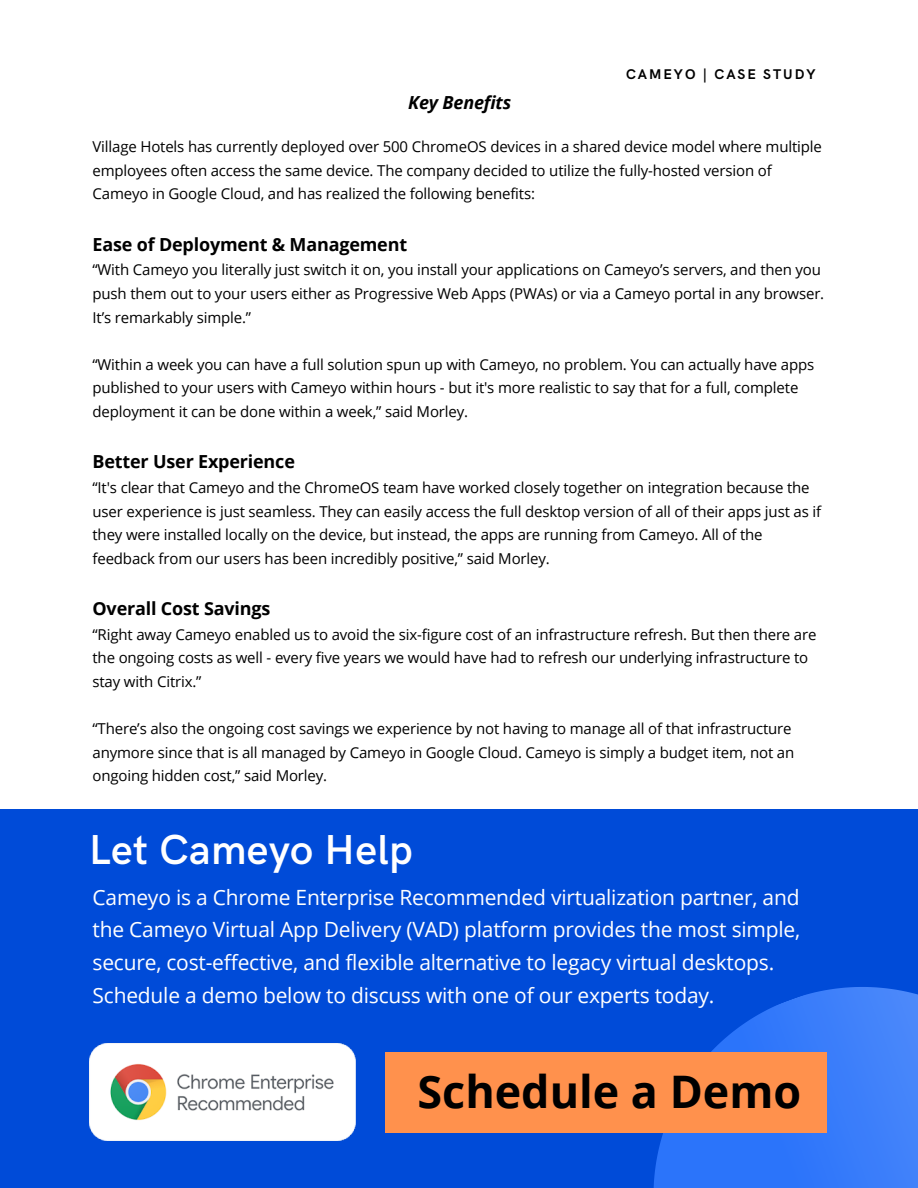
<style>
.page{position:relative;width:918px;height:1188px;background:#fff}
.page>*{position:absolute;margin:0;border:0;box-sizing:border-box;transform-origin:0 0}
.t1{font:700 44.85px "Open Sans";color:#000}
.t2{font:600 42px "HK Grotesk";letter-spacing:.01em;color:#fff}
.t3{font:21px/32.7px "Open Sans";letter-spacing:-.01em;color:#fff}
.t4{font:700 18px "Open Sans";letter-spacing:-.01em;color:#000}
.t5{font:italic 700 18px "Open Sans";letter-spacing:-.01em;color:#000}
.t6{font:15px/23.7px "Open Sans";letter-spacing:-.01em;color:#000}
.t7{font:700 14.1px "HK Grotesk";letter-spacing:.14em;color:#000}
</style>
<div class="page">
<div style="left:0;top:809px;width:918px;height:379px;background:#004bd8"></div>
<svg style="left:653px;top:987px;width:265px;height:201px"></svg>
<div style="left:385px;top:1052px;width:442px;height:81px;background:#ff914d"></div>
<img style="left:89px;top:1044px;width:267px;height:97px">
<p class="t7" style="left:626px;top:67px;width:191px">CAMEYO | CASE STUDY</p>
<p class="t5" style="left:408px;top:90px;width:105px">Key Benefits</p>
<p class="t6" style="left:93px;top:135px;width:731px">Village Hotels has currently deployed over 500 ChromeOS devices in a shared device model where multiple employees often access the same device. The company decided to utilize the fully-hosted version of<br>Cameyo in Google Cloud, and has realized the following benefits:</p>
<p class="t4" style="left:93px;top:231px;width:316px">Ease of Deployment &amp; Management</p>
<p class="t6" style="left:93px;top:258px;width:733px">“With Cameyo you literally just switch it on, you install your applications on Cameyo’s servers, and then you push them out to your users either as Progressive Web Apps (PWAs) or via a Cameyo portal in any browser.<br>It’s remarkably simple.”</p>
<p class="t6" style="left:93px;top:352px;width:723px">“Within a week you can have a full solution spun up with Cameyo, no problem. You can actually have apps published to your users with Cameyo within hours - but it's more realistic to say that for a full, complete deployment it can be done within a week,” said Morley.</p>
<p class="t4" style="left:93px;top:449px;width:204px">Better User Experience</p>
<p class="t6" style="left:93px;top:475px;width:730px">“It's clear that Cameyo and the ChromeOS team have worked closely together on integration because the user experience is just seamless. They can easily access the full desktop version of all of their apps just as if they were installed locally on the device, but instead, the apps are running from Cameyo. All of the feedback from our users has been incredibly positive,” said Morley.</p>
<p class="t4" style="left:93px;top:596px;width:179px">Overall Cost Savings</p>
<p class="t6" style="left:93px;top:622px;width:726px">“Right away Cameyo enabled us to avoid the six-figure cost of an infrastructure refresh. But then there are the ongoing costs as well - every five years we would have had to refresh our underlying infrastructure to stay with Citrix.”</p>
<p class="t6" style="left:93px;top:717px;width:703px">“There’s also the ongoing cost savings we experience by not having to manage all of that infrastructure anymore since that is all managed by Cameyo in Google Cloud. Cameyo is simply a budget item, not an ongoing hidden cost,” said Morley.</p>
<h2 class="t2" style="left:89px;top:826px;width:325px">Let Cameyo Help</h2>
<p class="t3" style="left:93px;top:880px;width:709px">Cameyo is a Chrome Enterprise Recommended virtualization partner, and the Cameyo Virtual App Delivery (VAD) platform provides the most simple, secure, cost-effective, and flexible alternative to legacy virtual desktops.<br>Schedule a demo below to discuss with one of our experts today.</p>
<h1 class="t1" style="left:418px;top:1060px;width:385px">Schedule a Demo</h1>
</div>
